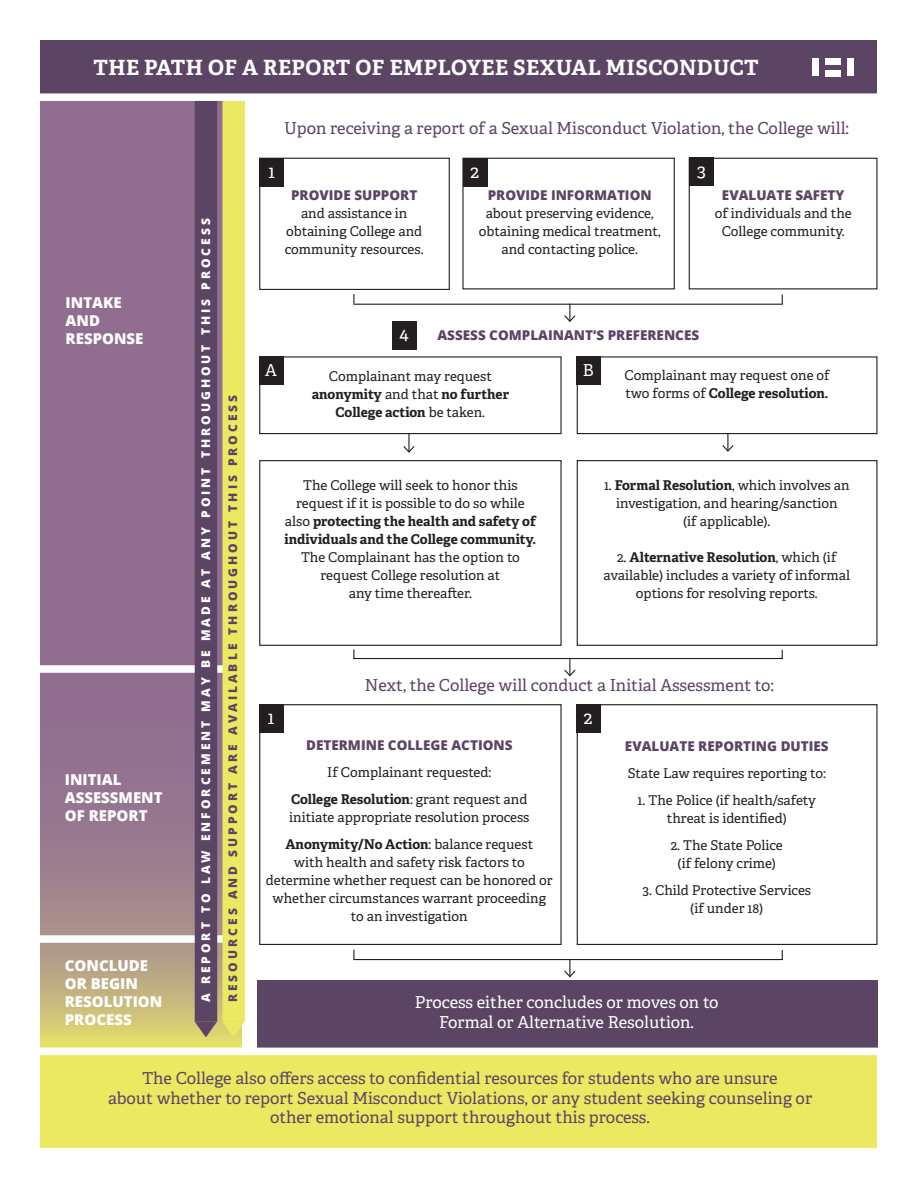
<style>
.page{position:relative;width:918px;height:1188px;background:#fff}
.page>*{position:absolute;margin:0;border:0;box-sizing:border-box;transform-origin:0 0}
.t1{font:700 21px "Adelle PE";letter-spacing:.02em;color:#fff}
.t2{font:18px "Adelle PE";color:#fff}
.t3{font:16.5px/19.8px "Adelle PE";color:#5c4564;text-align:center}
.t4{font:16.5px/19.8px "Adelle PE";color:#fff;text-align:center}
.t5{font:800 15px/18px "Open Sans";color:#fff}
.t6{font:13.5px/18px "Adelle PE";color:#231f20;text-align:center}
.t7{font:800 13.5px "Open Sans";color:#5c4564}
.t8{font:800 12px "Open Sans";letter-spacing:.25em;color:#fff}
.t9{font:800 12px "Open Sans";letter-spacing:.25em;color:#5c4564}
.s1{font-weight:700}
</style>
<div class="page">
<div style="left:40px;top:40px;width:838px;height:59px;background:#5c4564"></div>
<div style="left:40px;top:1050px;width:838px;height:98px;background:#eae961"></div>
<div style="left:257px;top:981px;width:621px;height:69px;background:#5c4564"></div>
<svg style="left:40px;top:101px;width:202px;height:947px;background:#99788d"></svg>
<div style="left:259px;top:158px;width:191px;height:132px;border:1px solid #231f20"></div>
<div style="left:462px;top:158px;width:213px;height:131px;border:1px solid #231f20"></div>
<div style="left:689px;top:158px;width:189px;height:131px;border:1px solid #231f20"></div>
<div style="left:259px;top:356px;width:303px;height:78px;border:1px solid #231f20"></div>
<div style="left:577px;top:356px;width:301px;height:78px;border:1px solid #231f20"></div>
<div style="left:259px;top:460px;width:303px;height:186px;border:1px solid #231f20"></div>
<div style="left:577px;top:460px;width:301px;height:186px;border:1px solid #231f20"></div>
<div style="left:259px;top:704px;width:303px;height:241px;border:1px solid #231f20"></div>
<div style="left:577px;top:704px;width:301px;height:241px;border:1px solid #231f20"></div>
<div style="left:28px;top:665px;width:225px;height:8px;background:#fff"></div>
<div style="left:32px;top:935px;width:225px;height:8px;background:#fff"></div>
<div style="left:195px;top:95px;width:22px;height:927px;background:#5c4564"></div>
<div style="left:222px;top:97px;width:23px;height:925px;background:#eae961"></div>
<div style="left:30px;top:1048px;width:869px;height:7px;background:#fff"></div>
<div style="left:24px;top:93px;width:868px;height:8px;background:#fff"></div>
<div style="left:260px;top:159px;width:24px;height:28px;background:#231f20"></div>
<div style="left:463px;top:158px;width:25px;height:28px;background:#231f20"></div>
<div style="left:690px;top:158px;width:24px;height:28px;background:#231f20"></div>
<hr style="left:353px;top:304px;width:430px;height:1px;background:#231f20">
<svg style="left:563px;top:304px;width:14px;height:18px"></svg>
<hr style="left:353px;top:658px;width:430px;height:1px;background:#231f20">
<svg style="left:563px;top:659px;width:14px;height:18px"></svg>
<hr style="left:353px;top:959px;width:430px;height:1px;background:#231f20">
<svg style="left:563px;top:960px;width:14px;height:18px"></svg>
<div style="left:259px;top:356px;width:25px;height:28px;background:#231f20"></div>
<div style="left:577px;top:356px;width:24px;height:28px;background:#231f20"></div>
<div style="left:259px;top:704px;width:25px;height:28px;background:#231f20"></div>
<div style="left:577px;top:704px;width:24px;height:28px;background:#231f20"></div>
<svg style="left:402px;top:433px;width:14px;height:20px"></svg>
<svg style="left:721px;top:434px;width:14px;height:18px"></svg>
<div style="left:812px;top:58px;width:6px;height:18px;background:#fff"></div>
<div style="left:847px;top:58px;width:6px;height:18px;background:#fff"></div>
<div style="left:825px;top:58px;width:15px;height:6px;background:#fff"></div>
<div style="left:825px;top:70px;width:15px;height:6px;background:#fff"></div>
<div style="left:392px;top:321px;width:25px;height:28px;background:#231f20"></div>
<svg style="left:195px;top:1021px;width:50px;height:16px"></svg>
<h1 class="t1" style="left:93px;top:52px;width:667px">THE PATH OF A REPORT OF EMPLOYEE SEXUAL MISCONDUCT</h1>
<p class="t3" style="left:284px;top:118px;width:566px">Upon receiving a report of a Sexual Misconduct Violation, the College will:</p>
<p class="t5" style="left:66px;top:294px;width:79px">INTAKE<br>AND<br>RESPONSE</p>
<p class="t5" style="left:65px;top:770px;width:99px">INITIAL<br>ASSESSMENT<br>OF REPORT</p>
<p class="t5" style="left:65px;top:956px;width:99px">CONCLUDE<br>OR BEGIN<br>RESOLUTION<br>PROCESS</p>
<p class="t8" style="left:197px;top:1002px;width:785px;rotate:-90deg">A REPORT TO LAW ENFORCEMENT MAY BE MADE AT ANY POINT THROUGHOUT THIS PROCESS</p>
<p class="t9" style="left:224px;top:1002px;width:609px;rotate:-90deg">RESOURCES AND SUPPORT ARE AVAILABLE THROUGHOUT THIS PROCESS</p>
<h2 class="t2" style="left:268px;top:159px;width:8px">1</h2>
<h2 class="t2" style="left:470px;top:158px;width:10px">2</h2>
<h2 class="t2" style="left:697px;top:158px;width:10px">3</h2>
<p class="t7" style="left:291px;top:186px;width:128px">PROVIDE SUPPORT</p>
<p class="t6" style="left:285px;top:204px;width:140px">and assistance in obtaining College and community resources.</p>
<p class="t7" style="left:488px;top:185px;width:166px">PROVIDE INFORMATION</p>
<p class="t6" style="left:479px;top:204px;width:183px">about preserving evidence, obtaining medical treatment, and contacting police.</p>
<p class="t7" style="left:722px;top:186px;width:124px">EVALUATE SAFETY</p>
<p class="t6" style="left:715px;top:204px;width:138px">of individuals and the<br>College community.</p>
<h2 class="t2" style="left:400px;top:320px;width:11px">4</h2>
<p class="t7" style="left:437px;top:326px;width:263px">ASSESS COMPLAINANT’S PREFERENCES</p>
<p class="t6" style="left:312px;top:367px;width:199px">Complainant may request <span class="s1">anonymity</span> and that <span class="s1">no further<br>College action</span> be taken.</p>
<p class="t6" style="left:625px;top:365px;width:207px;text-align:left">Complainant may request one of two forms of <span class="s1">College resolution.</span></p>
<p class="t4" style="left:265px;top:359px;width:13px">A</p>
<p class="t4" style="left:583px;top:359px;width:13px">B</p>
<p class="t6" style="left:285px;top:475px;width:253px">The College will seek to honor this request if it is possible to do so while also <span class="s1">protecting the health and safety of individuals and the College community.</span></p>
<p class="t6" style="left:301px;top:547px;width:220px">The Complainant has the option to request College resolution at<br>any time thereafter.</p>
<p class="t6" style="left:604px;top:475px;width:247px">1. <span class="s1">Formal Resolution</span>, which involves an investigation, and hearing/sanction<br>(if applicable).</p>
<p class="t6" style="left:604px;top:547px;width:248px">2. <span class="s1">Alternative Resolution</span>, which (if available) includes a variety of informal options for resolving reports.</p>
<p class="t3" style="left:365px;top:674px;width:410px">Next, the College will conduct a Initial Assessment to:</p>
<h2 class="t2" style="left:268px;top:704px;width:8px">1</h2>
<h2 class="t2" style="left:584px;top:704px;width:10px">2</h2>
<p class="t7" style="left:306px;top:736px;width:208px">DETERMINE COLLEGE ACTIONS</p>
<p class="t6" style="left:291px;top:758px;width:238px;line-height:27px">If Complainant requested:<br><span class="s1">College Resolution</span>: grant request and</p>
<p class="t6" style="left:285px;top:803px;width:249px;line-height:27px;text-align:left">initiate appropriate resolution process<br><span class="s1">Anonymity/No Action</span>: balance request</p>
<p class="t6" style="left:266px;top:853px;width:288px">with health and safety risk factors to determine whether request can be honored or whether circumstances warrant proceeding to an investigation</p>
<p class="t7" style="left:625px;top:737px;width:205px">EVALUATE REPORTING DUTIES</p>
<p class="t6" style="left:628px;top:764px;width:200px">State Law requires reporting to:</p>
<p class="t6" style="left:638px;top:791px;width:180px">1. The Police (if health/safety threat is identified)</p>
<p class="t6" style="left:671px;top:836px;width:114px">2. The State Police (if felony crime)</p>
<p class="t6" style="left:643px;top:881px;width:170px">3. Child Protective Services (if under 18)</p>
<p class="t4" style="left:415px;top:992px;width:305px">Process either concludes or moves on to<br>Formal or Alternative Resolution.</p>
<p class="t3" style="left:108px;top:1067px;width:706px">The College also offers access to confidential resources for students who are unsure<br>about whether to report Sexual Misconduct Violations, or any student seeking counseling or other emotional support throughout this process.</p>
</div>
